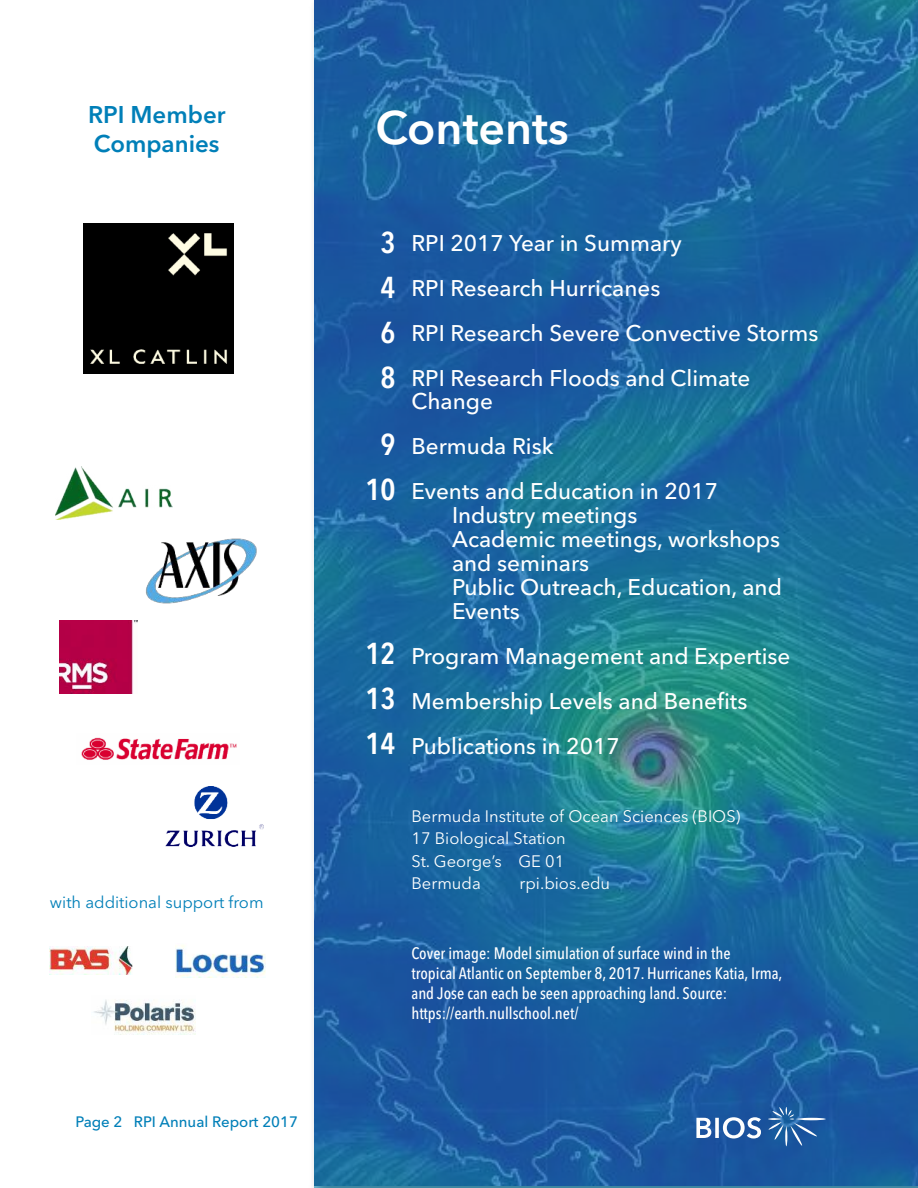
<style>
.page{position:relative;width:918px;height:1188px;background:#fff}
.page>*{position:absolute;margin:0;border:0;box-sizing:border-box;transform-origin:0 0}
.t1{font:600 46.5px "Avenir Next LT Pro";color:#fff}
.t2{font:600 condensed 30px/45px "Avenir Next LT Pro";color:#fff;text-align:justify}
.t3{font:600 24px/28.8px "Avenir Next LT Pro";color:#007fb8}
.t4{font:500 22.5px/45px "Avenir Next LT Pro";color:#fff}
.t5{font:500 condensed 16.5px/19.8px "Avenir Next LT Pro";color:#fff}
.t6{font:16.5px/22.5px "Avenir Next LT Pro";color:#fff}
.t7{font:16.5px "Avenir Next LT Pro";color:#007fb8}
.t8{font:500 15px "Avenir Next LT Pro";color:#007fb8}
</style>
<div class="page">
<img style="left:146px;top:538px;width:110px;height:65px">
<img style="left:60px;top:621px;width:78px;height:72px">
<img style="left:81px;top:737px;width:156px;height:23px">
<img style="left:55px;top:466px;width:118px;height:53px">
<img style="left:166px;top:786px;width:97px;height:60px">
<img style="left:83px;top:224px;width:150px;height:150px">
<img style="left:49px;top:946px;width:83px;height:29px">
<img style="left:93px;top:1000px;width:102px;height:35px">
<img style="left:176px;top:945px;width:90px;height:32px">
<div style="left:314px;top:0;width:604px;height:1188px;background:#007fb8;opacity:.51"></div>
<svg style="left:696px;top:1117px;width:65px;height:21px"></svg>
<svg style="left:768px;top:1107px;width:49px;height:39px;background:#366eab"></svg>
<hr style="left:796px;top:1118px;width:30px;height:2px;background:#fefefe;border-radius:50%">
<p class="t3" style="left:88px;top:103px;width:139px">RPI Member<br>Companies</p>
<p class="t7" style="left:50px;top:896px;width:215px">with additional support from</p>
<p class="t8" style="left:76px;top:1116px;width:224px">Page 2 RPI Annual Report 2017</p>
<h1 class="t1" style="left:375px;top:111px;width:195px">Contents</h1>
<h2 class="t2" style="left:381px;top:223px;width:17px">3<br>4<br>6<br>8</h2>
<h2 class="t2" style="left:366px;top:426px;width:32px;text-align:center">9<br>10</h2>
<h2 class="t2" style="left:366px;top:634px;width:32px">12<br>13<br>14</h2>
<p class="t4" style="left:412px;top:223px;width:408px">RPI 2017 Year in Summary<br>RPI Research Hurricanes<br>RPI Research Severe Convective Storms<br>RPI Research Floods and Climate</p>
<p class="t4" style="left:412px;top:381px;width:308px">Change<br>Bermuda Risk<br>Events and Education in 2017</p>
<p class="t4" style="left:452px;top:505px;width:331px;line-height:24px">Industry meetings<br>Academic meetings, workshops and seminars<br>Public Outreach, Education, and<br>Events</p>
<p class="t4" style="left:412px;top:636px;width:380px">Program Management and Expertise<br>Membership Levels and Benefits<br>Publications in 2017</p>
<p class="t6" style="left:412px;top:806px;width:331px">Bermuda Institute of Ocean Sciences (BIOS)<br>17 Biological Station<br>St. George’s GE 01<br>Bermuda</p>
<p class="t6" style="left:520px;top:874px;width:92px">rpi.bios.edu</p>
<p class="t5" style="left:412px;top:945px;width:372px">Cover image: Model simulation of surface wind in the<br>tropical Atlantic on September 8, 2017. Hurricanes Katia, Irma, and Jose can each be seen approaching land. Source: https://earth.nullschool.net/</p>
</div>
